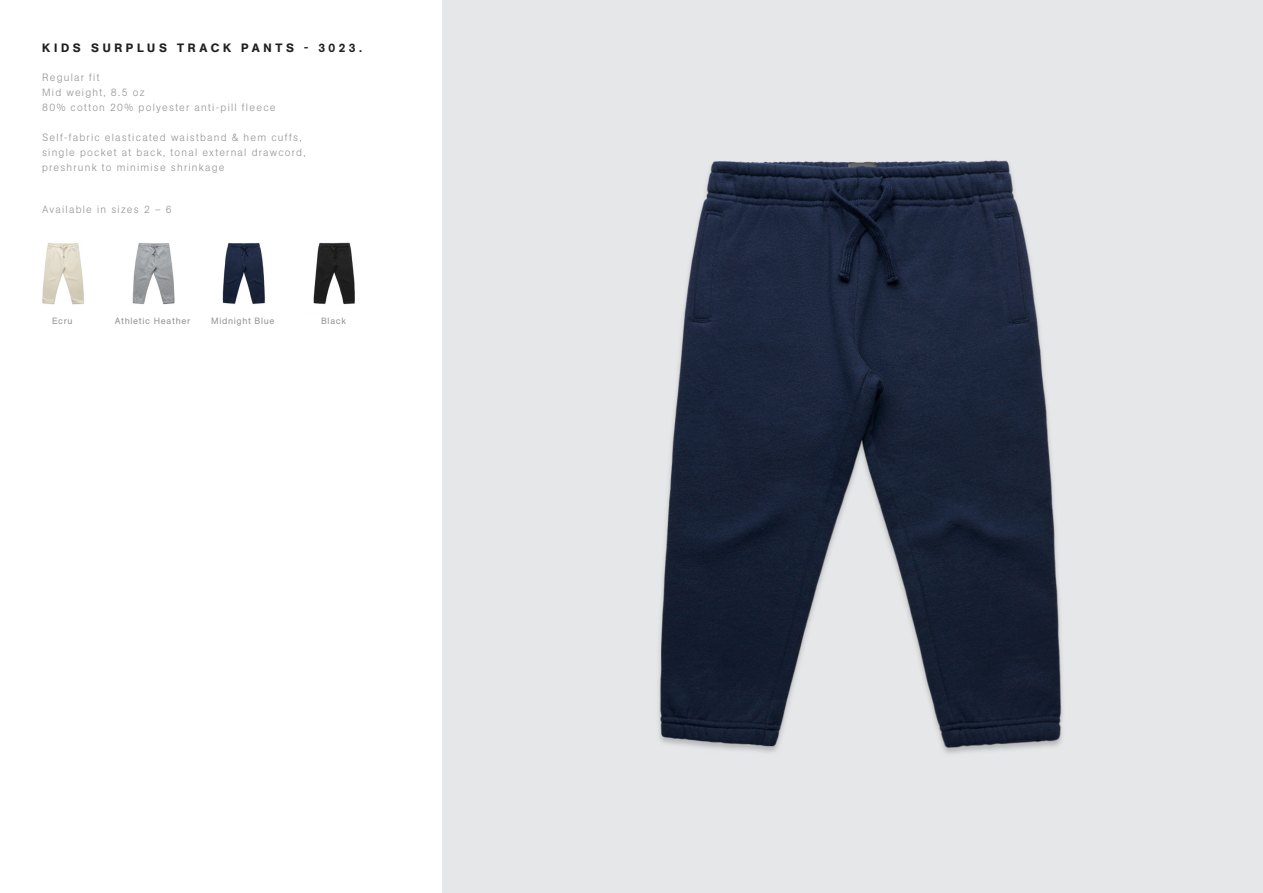
<style>
.page{position:relative;width:1263px;height:893px;background:#fff}
.page>*{position:absolute;margin:0;border:0;box-sizing:border-box;transform-origin:0 0}
.t1{font:500 12px "AG Book Pro";letter-spacing:.305em;color:#231f20}
.t2{font:300 10.5px/15px "AG Book Pro";letter-spacing:.115em;color:#939598}
.COLOUR_NAME{font:9px "AG Book Pro";letter-spacing:.075em;color:#939598}
</style>
<div class="page">
<div style="left:442px;top:0;width:821px;height:893px;background:#e6e7e9"></div>
<img style="left:658px;top:160px;width:405px;height:594px">
<img style="left:132px;top:243px;width:43px;height:62px">
<img style="left:42px;top:242px;width:42px;height:63px">
<img style="left:222px;top:243px;width:43px;height:62px">
<img style="left:313px;top:242px;width:42px;height:63px">
<p class="t1" style="left:42px;top:40px;width:321px">KIDS SURPLUS TRACK PANTS - 3023.</p>
<p class="t2" style="left:42px;top:69px;width:235px">Regular fit<br>Mid weight, 8.5 oz<br>80% cotton 20% polyester anti-pill fleece</p>
<p class="t2" style="left:42px;top:129px;width:265px">Self-fabric elasticated waistband &amp; hem cuffs, single pocket at back, tonal external drawcord, preshrunk to minimise shrinkage</p>
<p class="t2" style="left:42px;top:202px;width:131px">Available in sizes 2 – 6</p>
<p class="COLOUR_NAME" style="left:52px;top:315px;width:22px">Ecru</p>
<p class="COLOUR_NAME" style="left:115px;top:315px;width:77px">Athletic Heather</p>
<p class="COLOUR_NAME" style="left:211px;top:315px;width:65px">Midnight Blue</p>
<p class="COLOUR_NAME" style="left:321px;top:315px;width:27px">Black</p>
</div>
